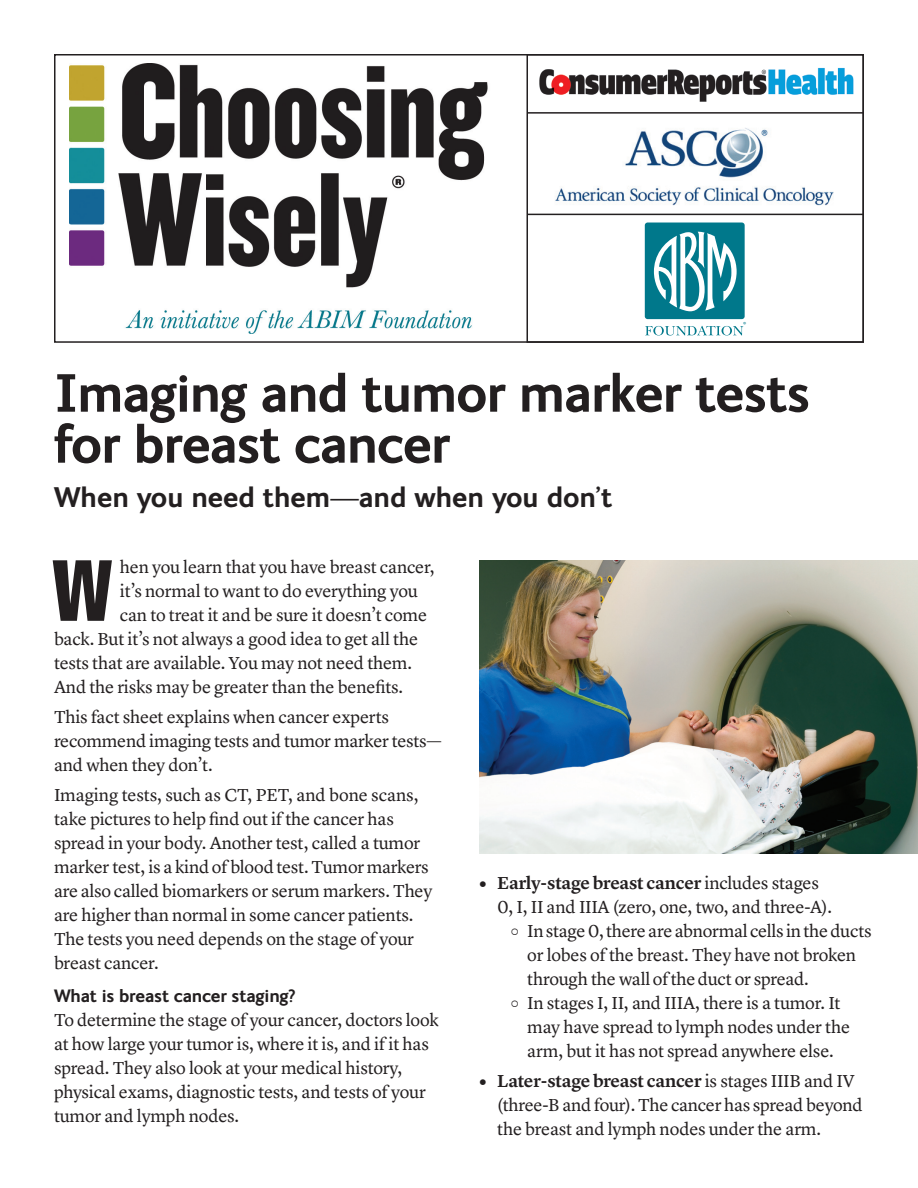
<style>
.page{position:relative;width:918px;height:1188px;background:#fff}
.page>*{position:absolute;margin:0;border:0;box-sizing:border-box;transform-origin:0 0}
.t1{font:extra-condensed 85.05px "Helvetica";color:#231f20}
._12_16_Lyon{font:700 54px/51px "FS Ingrid";letter-spacing:-.02em;color:#231f20}
._19_SubHd{font:700 28.5px "FS Ingrid";color:#231f20}
.BODYBULLETS{font:18px/24px "Lyon Text";letter-spacing:-.01em;color:#231f20}
.BODYBULLETS-2{font:600 18px "Lyon Text";letter-spacing:-.015em;color:#231f20}
._12Body_Subhd{font:700 18px "FS Ingrid";letter-spacing:-.01em;color:#231f20}
.t2{font:600 7.5px "New Baskerville";color:#00788b}
.s1{font-family:"FS Ingrid";font-weight:700}
.s2{font-weight:400}
.s3{font-weight:600}
</style>
<div class="page">
<img style="left:479px;top:561px;width:439px;height:292px">
<div style="left:645px;top:223px;width:100px;height:96px;background:#00788b;border-radius:3px"></div>
<svg style="left:654px;top:232px;width:83px;height:79px"></svg>
<svg style="left:645px;top:326px;width:98px;height:9px"></svg>
<img style="left:539px;top:67px;width:315px;height:35px">
<img style="left:70px;top:63px;width:418px;height:271px">
<div style="left:526px;top:54px;width:338px;height:289px;border:2px solid #231f20"></div>
<hr style="left:528px;top:112px;width:336px;height:2px;background:#231f20">
<hr style="left:528px;top:214px;width:335px;height:1px;background:#231f20">
<img style="left:555px;top:128px;width:279px;height:78px">
<p class="t2" style="left:743px;top:320px;width:5px">®</p>
<p class="_12_16_Lyon" style="left:54px;top:366px;width:758px">Imaging and tumor marker tests for breast cancer</p>
<p class="_19_SubHd" style="left:54px;top:478px;width:560px">When you need them—and when you don’t</p>
<p class="BODYBULLETS" style="left:120px;top:554px;width:316px">hen you learn that you have breast cancer, it’s normal to want to do everything you</p>
<p class="BODYBULLETS" style="left:54px;top:602px;width:375px;text-indent:66px">can to treat it and be sure it doesn’t come back. But it’s not always a good idea to get all the tests that are available. You may not need them.</p>
<p class="BODYBULLETS" style="left:54px;top:674px;width:351px">And the risks may be greater than the benefits.</p>
<p class="BODYBULLETS" style="left:54px;top:704px;width:337px">This fact sheet explains when cancer experts</p>
<p class="BODYBULLETS" style="left:54px;top:728px;width:389px">recommend imaging tests and tumor marker tests— and when they don’t.</p>
<p class="BODYBULLETS" style="left:54px;top:782px;width:366px">Imaging tests, such as CT, PET, and bone scans, take pictures to help find out if the cancer has</p>
<p class="BODYBULLETS" style="left:54px;top:830px;width:380px">spread in your body. Another test, called a tumor marker test, is a kind of blood test. Tumor markers are also called biomarkers or serum markers. They are higher than normal in some cancer patients.</p>
<p class="BODYBULLETS" style="left:54px;top:926px;width:362px">The tests you need depends on the stage of your breast cancer.</p>
<p class="_12Body_Subhd" style="left:54px;top:984px;width:243px">What is breast cancer staging?</p>
<p class="BODYBULLETS" style="left:54px;top:1007px;width:386px">To determine the stage of your cancer, doctors look</p>
<p class="BODYBULLETS" style="left:54px;top:1031px;width:376px">at how large your tumor is, where it is, and if it has spread. They also look at your medical history, physical exams, diagnostic tests, and tests of your tumor and lymph nodes.</p>
<p class="t1" style="left:52px;top:537px;width:61px">W</p>
<p class="BODYBULLETS-2" style="left:479px;top:869px;width:341px"><span class="s1">•</span> Early-stage breast cancer <span class="s2">includes stages</span></p>
<p class="BODYBULLETS" style="left:497px;top:893px;width:337px">0, I, II and IIIA (zero, one, two, and three-A).</p>
<p class="BODYBULLETS" style="left:511px;top:917px;width:362px;text-align:center">○ In stage 0, there are abnormal cells in the ducts or lobes of the breast. They have not broken</p>
<p class="BODYBULLETS" style="left:527px;top:965px;width:283px">through the wall of the duct or spread.</p>
<p class="BODYBULLETS" style="left:527px;top:989px;width:324px;text-indent:-17px">○ In stages I, II, and IIIA, there is a tumor. It may have spread to lymph nodes under the</p>
<p class="BODYBULLETS" style="left:527px;top:1037px;width:308px">arm, but it has not spread anywhere else.</p>
<p class="BODYBULLETS" style="left:497px;top:1067px;width:367px;text-indent:-18px"><span class="s1">•</span> <span class="s3">Later-stage breast cancer</span> is stages IIIB and IV (three-B and four). The cancer has spread beyond</p>
<p class="BODYBULLETS" style="left:497px;top:1115px;width:326px">the breast and lymph nodes under the arm.</p>
</div>
